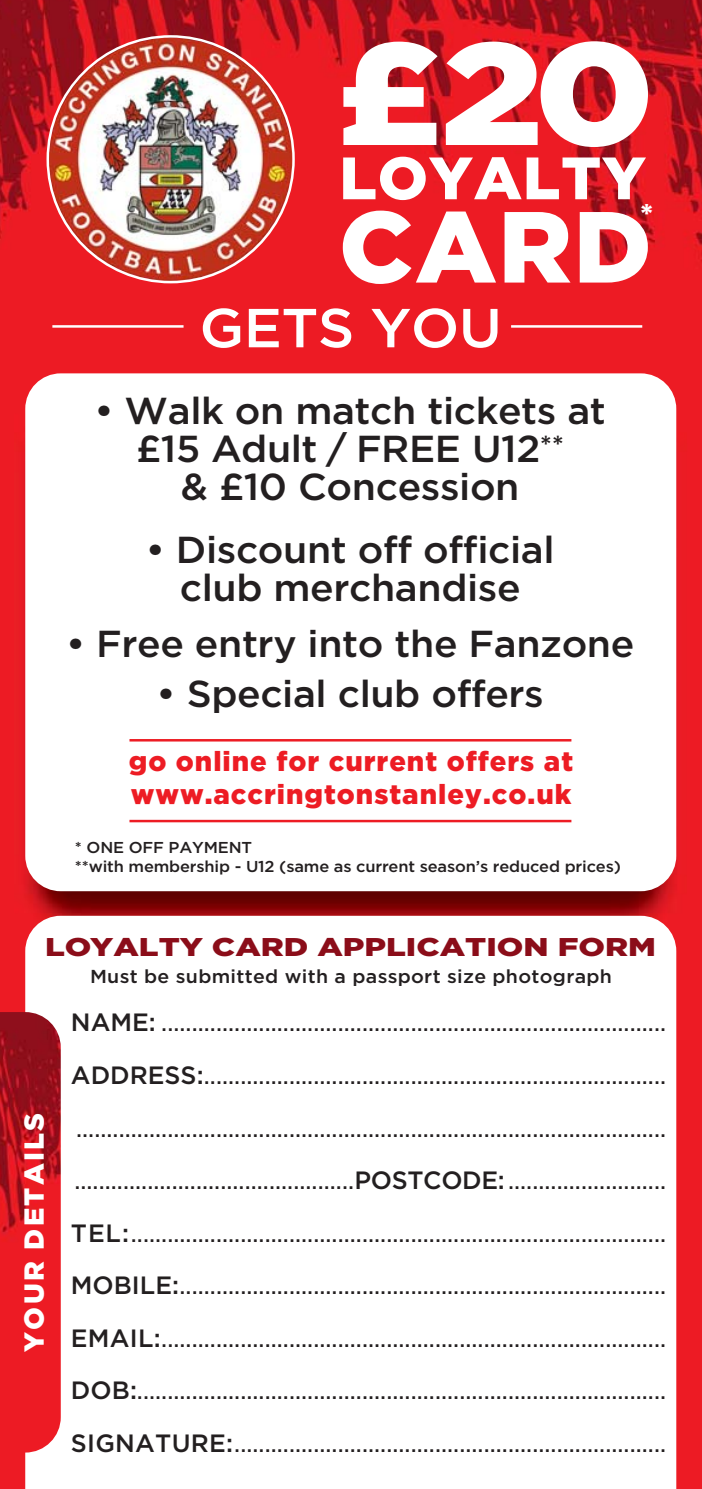
<style>
.page{position:relative;width:702px;height:1489px;background:#fff}
.page>*{position:absolute;margin:0;border:0;box-sizing:border-box;transform-origin:0 0}
.t1{font:900 145.25px "Gotham";color:#fff;scale:1.14 1}
.t2{font:900 100.75px "Gotham";color:#fff}
.t3{font:900 59.5px "Gotham";letter-spacing:.015em;color:#fff}
.t4{font:500 54.75px "Gotham";letter-spacing:-.01em;color:#fff;scale:1.04 1}
.t5{font:500 37.5px/38px "Gotham";letter-spacing:-.01em;color:#231f20;text-align:center;scale:1.04 1}
.t6{font:900 28.5px "Gotham";color:#fff;scale:1.04 1}
.t7{font:900 27.5px/33px "Gotham";letter-spacing:.035em;color:#ed1c24}
.t8{font:900 27.5px "Gotham";letter-spacing:.08em;color:#fff}
.t9{font:900 25.75px "Gotham";color:#8b0d19;scale:1.25 1}
.t10{font:500 20px "Gotham";color:#231f20}
.t11{font:500 18.75px "Gotham";letter-spacing:.015em;color:#231f20;scale:1.04 1}
.t12{font:500 15.75px/19px "Gotham";letter-spacing:-.01em;color:#231f20;scale:1.04 1}
.s1{font-size:25px}
</style>
<div class="page">
<img style="left:0;top:0;width:702px;height:1488px">
<img style="left:46px;top:35px;width:249px;height:248px">
<img style="left:15px;top:394px;width:672px;height:547px">
<div style="left:25px;top:373px;width:651px;height:518px;background:#fff;border-radius:35px"></div>
<hr style="left:52px;top:325px;width:131px;height:2px;background:#fff">
<hr style="left:511px;top:325px;width:131px;height:2px;background:#fff">
<hr style="left:129px;top:739px;width:442px;height:2px;background:#ed1c24">
<hr style="left:129px;top:819px;width:442px;height:3px;background:#ed1c24">
<svg style="left:25px;top:915px;width:651px;height:573px"></svg>
<img style="left:0;top:1012px;width:61px;height:440px">
<h1 class="t1" style="left:336px;top:10px;width:281px">£20</h1>
<h3 class="t3" style="left:339px;top:144px;width:308px">LOYALTY</h3>
<h2 class="t2" style="left:339px;top:189px;width:314px">CARD</h2>
<h3 class="t6" style="left:640px;top:197px;width:14px">*</h3>
<h3 class="t4" style="left:199px;top:307px;width:292px">GETS YOU</h3>
<h3 class="t5" style="left:94px;top:394px;width:493px">• Walk on match tickets at £15 Adult / FREE U12<sup>**<br></sup>&amp; £10 Concession</h3>
<h3 class="t5" style="left:146px;top:533px;width:394px">• Discount off official club merchandise</h3>
<h3 class="t5" style="left:66px;top:627px;width:548px">• Free entry into the Fanzone</h3>
<h3 class="t5" style="left:157px;top:677px;width:374px">• Special club offers</h3>
<h3 class="t7" style="left:129px;top:744px;width:446px">go online for current offers at www.accringtonstanley.co.uk</h3>
<p class="t12" style="left:75px;top:839px;width:526px">* ONE OFF PAYMENT<br>**with membership - U12 (same as current season’s reduced prices)</p>
<p class="t9" style="left:45px;top:932px;width:490px">LOYALTY CARD APPLICATION FORM</p>
<p class="t11" style="left:90px;top:969px;width:503px">Must be submitted with a passport size photograph</p>
<h3 class="t8" style="left:18px;top:1351px;width:240px;rotate:-90deg">YOUR DETAILS</h3>
<p class="t10" style="left:71px;top:1016px;width:596px"><span class="s1">NAME:</span> ...................................................................................</p>
<p class="t10" style="left:71px;top:1069px;width:596px"><span class="s1">ADDRESS:</span>............................................................................</p>
<p class="t10" style="left:76px;top:1121px;width:591px">.................................................................................................</p>
<p class="t10" style="left:75px;top:1174px;width:592px">..............................................<span class="s1">POSTCODE:</span> ..........................</p>
<p class="t10" style="left:71px;top:1226px;width:596px"><span class="s1">TEL:</span>........................................................................................</p>
<p class="t10" style="left:71px;top:1279px;width:596px"><span class="s1">MOBILE:</span>................................................................................</p>
<p class="t10" style="left:71px;top:1331px;width:596px"><span class="s1">EMAIL:</span>...................................................................................</p>
<p class="t10" style="left:71px;top:1384px;width:596px"><span class="s1">DOB:</span>.......................................................................................</p>
<p class="t10" style="left:71px;top:1436px;width:596px"><span class="s1">SIGNATURE:</span>.......................................................................</p>
</div>
